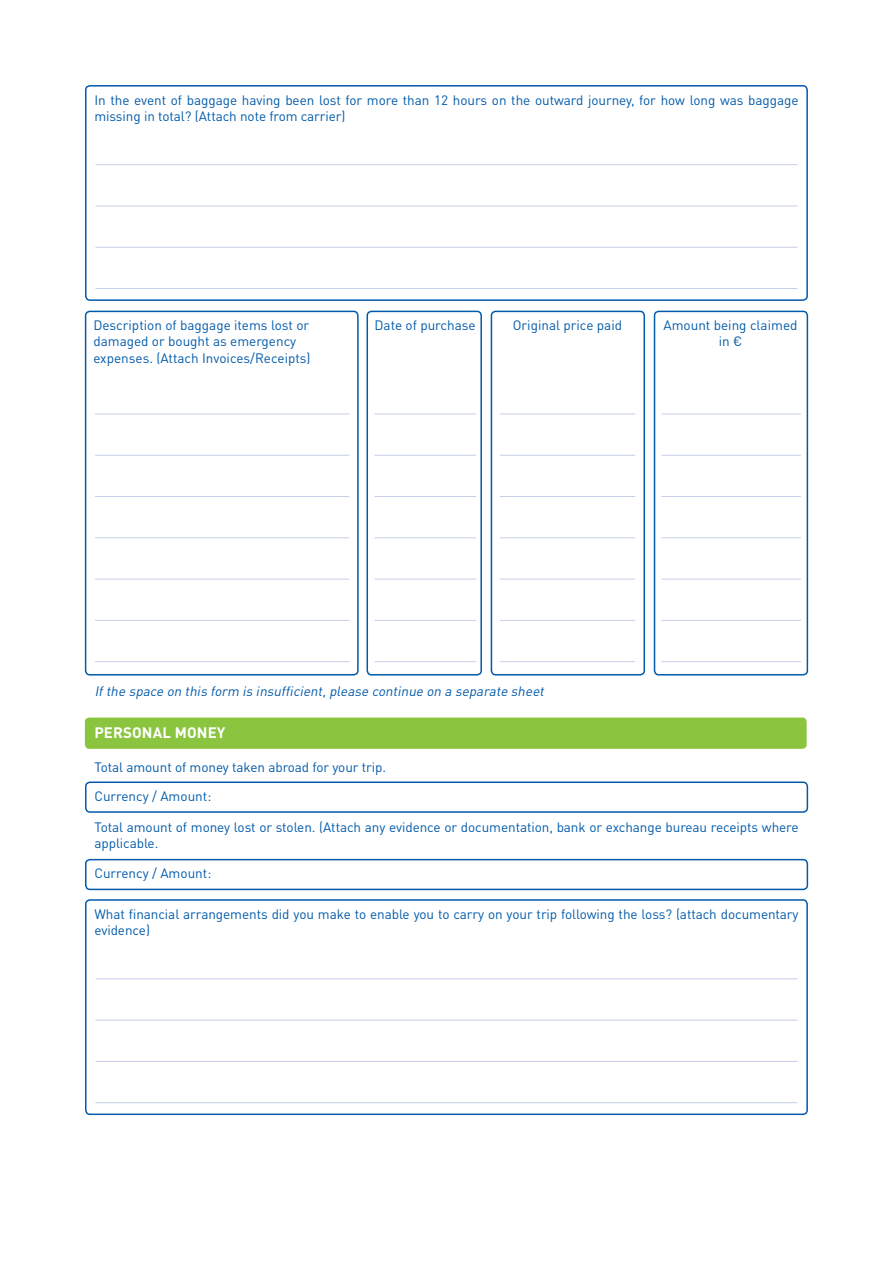
<style>
.page{position:relative;width:893px;height:1263px;background:#fff}
.page>*{position:absolute;margin:0;border:0;box-sizing:border-box;transform-origin:0 0}
.t1{font:700 15px "DIN Pro";letter-spacing:.01em;color:#fff}
.t2{font:13.5px/16.2px "DIN Pro";letter-spacing:-.005em;color:#015aaa}
.t3{font:italic 13.5px "DIN Pro";color:#015aaa}
</style>
<div class="page">
<div style="left:85px;top:85px;width:723px;height:216px;border:2px solid #015aaa;border-radius:4px"></div>
<hr style="left:95px;top:164px;width:702px;height:1px;background:#c7cee8">
<hr style="left:95px;top:247px;width:702px;height:1px;background:#c7cee8">
<hr style="left:95px;top:288px;width:702px;height:1px;background:#c7cee8">
<hr style="left:95px;top:206px;width:702px;height:1px;background:#c7cee8">
<div style="left:85px;top:717px;width:722px;height:32px;background:#8bc540;border-radius:4px"></div>
<div style="left:85px;top:311px;width:274px;height:364px;border:2px solid #015aaa;border-radius:4px"></div>
<div style="left:366px;top:311px;width:116px;height:364px;border:2px solid #015aaa;border-radius:4px"></div>
<div style="left:491px;top:311px;width:154px;height:364px;border:2px solid #015aaa;border-radius:4px"></div>
<div style="left:654px;top:311px;width:154px;height:364px;border:2px solid #015aaa;border-radius:4px"></div>
<hr style="left:95px;top:455px;width:254px;height:1px;background:#c7cee8">
<hr style="left:374px;top:455px;width:102px;height:1px;background:#c7cee8">
<hr style="left:500px;top:455px;width:135px;height:1px;background:#c7cee8">
<hr style="left:662px;top:455px;width:139px;height:1px;background:#c7cee8">
<hr style="left:95px;top:414px;width:254px;height:1px;background:#c7cee8">
<hr style="left:374px;top:414px;width:102px;height:1px;background:#c7cee8">
<hr style="left:500px;top:414px;width:135px;height:1px;background:#c7cee8">
<hr style="left:662px;top:414px;width:139px;height:1px;background:#c7cee8">
<hr style="left:95px;top:496px;width:254px;height:1px;background:#c7cee8">
<hr style="left:374px;top:496px;width:102px;height:1px;background:#c7cee8">
<hr style="left:500px;top:496px;width:135px;height:1px;background:#c7cee8">
<hr style="left:662px;top:496px;width:139px;height:1px;background:#c7cee8">
<hr style="left:95px;top:537px;width:254px;height:1px;background:#c7cee8">
<hr style="left:95px;top:579px;width:254px;height:1px;background:#c7cee8">
<hr style="left:95px;top:620px;width:254px;height:1px;background:#c7cee8">
<hr style="left:95px;top:661px;width:254px;height:1px;background:#c7cee8">
<hr style="left:374px;top:537px;width:102px;height:1px;background:#c7cee8">
<hr style="left:374px;top:579px;width:102px;height:1px;background:#c7cee8">
<hr style="left:374px;top:620px;width:102px;height:1px;background:#c7cee8">
<hr style="left:374px;top:661px;width:102px;height:1px;background:#c7cee8">
<hr style="left:500px;top:537px;width:135px;height:1px;background:#c7cee8">
<hr style="left:500px;top:579px;width:135px;height:1px;background:#c7cee8">
<hr style="left:500px;top:620px;width:135px;height:1px;background:#c7cee8">
<hr style="left:500px;top:661px;width:135px;height:1px;background:#c7cee8">
<hr style="left:662px;top:537px;width:139px;height:1px;background:#c7cee8">
<hr style="left:662px;top:579px;width:139px;height:1px;background:#c7cee8">
<hr style="left:662px;top:620px;width:139px;height:1px;background:#c7cee8">
<hr style="left:662px;top:661px;width:139px;height:1px;background:#c7cee8">
<div style="left:85px;top:781px;width:723px;height:32px;border:2px solid #015aaa;border-radius:4px"></div>
<div style="left:85px;top:859px;width:723px;height:31px;border:2px solid #015aaa;border-radius:4px"></div>
<div style="left:85px;top:899px;width:723px;height:216px;border:2px solid #015aaa;border-radius:4px"></div>
<hr style="left:95px;top:978px;width:702px;height:1px;background:#c7cee8">
<hr style="left:95px;top:1061px;width:702px;height:1px;background:#c7cee8">
<hr style="left:95px;top:1102px;width:702px;height:1px;background:#c7cee8">
<hr style="left:95px;top:1020px;width:702px;height:1px;background:#c7cee8">
<p class="t2" style="left:94px;top:91px;width:706px">In the event of baggage having been lost for more than 12 hours on the outward journey, for how long was baggage missing in total? (Attach note from carrier)</p>
<p class="t2" style="left:93px;top:317px;width:219px">Description of baggage items lost or damaged or bought as emergency expenses. (Attach Invoices/Receipts)</p>
<p class="t2" style="left:374px;top:317px;width:103px">Date of purchase</p>
<p class="t2" style="left:513px;top:317px;width:111px">Original price paid</p>
<p class="t2" style="left:663px;top:317px;width:136px;text-align:center">Amount being claimed in €</p>
<p class="t3" style="left:95px;top:682px;width:451px">If the space on this form is insufficient, please continue on a separate sheet</p>
<p class="t1" style="left:94px;top:723px;width:133px">PERSONAL MONEY</p>
<p class="t2" style="left:94px;top:758px;width:293px">Total amount of money taken abroad for your trip.</p>
<p class="t2" style="left:94px;top:787px;width:118px">Currency / Amount:</p>
<p class="t2" style="left:94px;top:819px;width:706px">Total amount of money lost or stolen. (Attach any evidence or documentation, bank or exchange bureau receipts where applicable.</p>
<p class="t2" style="left:94px;top:865px;width:118px">Currency / Amount:</p>
<p class="t2" style="left:94px;top:905px;width:706px">What financial arrangements did you make to enable you to carry on your trip following the loss? (attach documentary evidence)</p>
</div>
